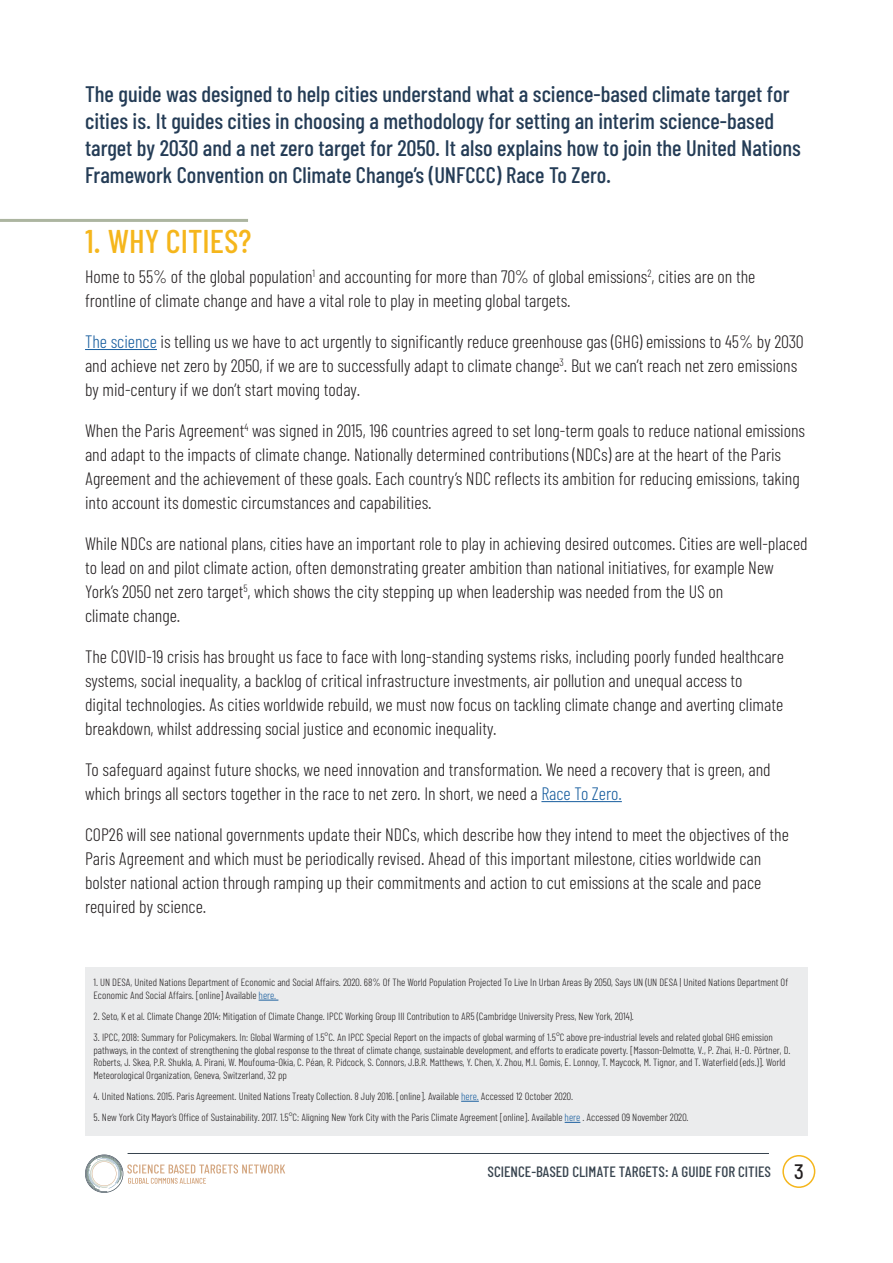
<style>
.page{position:relative;width:893px;height:1263px;background:#fff}
.page>*{position:absolute;margin:0;border:0;box-sizing:border-box;transform-origin:0 0}
.t1{font:500 33px "Barlow Condensed";color:#f5b61c}
.t2{font:500 22.5px/27px "Barlow Condensed";color:#243c56}
.t3{font:500 21px "Barlow Condensed";color:#231f20}
.t4{font:300 18px/24px "Barlow Condensed";color:#231f20}
.t5{font:500 15px "Barlow Condensed";color:#38444f}
.t6{font:300 10.5px/12.6px "Barlow Condensed";color:#231f20}
.s1{color:#175d9e}
</style>
<div class="page">
<svg style="left:85px;top:1154px;width:200px;height:39px"></svg>
<div style="left:782px;top:1155px;width:33px;height:33px;border:2px solid #f5b61c;border-radius:50%"></div>
<hr style="left:128px;top:1153px;width:641px;height:1px;background:#38444f">
<hr style="left:85px;top:349px;width:72px;height:1px;background:#175d9e">
<hr style="left:541px;top:801px;width:81px;height:1px;background:#175d9e">
<div style="left:85px;top:967px;width:722px;height:169px;background:#ebeced"></div>
<svg style="left:259px;top:1000px;width:19px;height:1px"></svg>
<svg style="left:461px;top:1101px;width:18px;height:1px"></svg>
<svg style="left:565px;top:1122px;width:15px;height:1px"></svg>
<hr style="left:0;top:219px;width:248px;height:3px;background:#acb5a0">
<p class="t2" style="left:85px;top:80px;width:717px">The guide was designed to help cities understand what a science-based climate target for cities It.is guides cities in choosing a methodology for setting an interim science-based target by 2030 and a net zero target for 2050. It also explains how to join the United Nations Framework Convention on Climate Change (s ’ UNFCCC) Race To Zero.</p>
<p class="t1" style="left:85px;top:220px;width:168px">1. WHY CITIES?</p>
<p class="t6" style="left:647px;top:266px;width:6px">2</p>
<p class="t6" style="left:313px;top:266px;width:4px">1</p>
<p class="t4" style="left:85px;top:264px;width:672px">Home to 55% of the global population and accounting for more than 70% of global emissions , cities are on the</p>
<p class="t4" style="left:85px;top:288px;width:487px">frontline of climate change and have a vital role to play in meeting global targets.</p>
<p class="t4" style="left:85px;top:329px;width:720px"><span class="s1">The science</span> is telling us we have to act urgently to significantly reduce greenhouse gas (GHG) emissions to 45% by 2030</p>
<p class="t6" style="left:559px;top:355px;width:6px">3</p>
<p class="t4" style="left:85px;top:353px;width:714px">and achieve net zero by 2050, if we are to successfully adapt to climate change . But we cant’ reach net zero emissions by mid-century if we dont’ start moving today.</p>
<p class="t6" style="left:244px;top:420px;width:5px">4</p>
<p class="t4" style="left:85px;top:418px;width:722px">When the Paris Agreement was signed in 2015, 196 countries agreed to set long term goals to reduce national emissions</p>
<p class="t4" style="left:85px;top:418px;width:716px;text-indent:475px">-<br>and adapt to the impacts of climate change. Nationally determined contributions (NDCs) are at the heart of the Paris Agreement and the achievement of these goals. Each countrys’ NDC reflects its ambition for reducing emissions, taking into account its domestic circumstances and capabilities.</p>
<p class="t4" style="left:85px;top:531px;width:724px">While NDCs are national plans, cities have an important role to play in achieving desired outcomes. Cities are well-placed to lead on and pilot climate action, often demonstrating greater ambition than national initiatives, for example New</p>
<p class="t6" style="left:243px;top:581px;width:6px">5</p>
<p class="t4" style="left:85px;top:579px;width:640px">Yorks’ 2050 net zero target , which shows the city stepping up when leadership was needed from the US on climate change.</p>
<p class="t4" style="left:85px;top:644px;width:700px">The COVID-19 crisis has brought us face to face with long-standing systems risks, including poorly funded healthcare systems, social inequality a, backlog of critical infrastructure investments, air pollution and unequal access to digital technologies. As cities worldwide rebuild, we must now focus on tackling climate change and averting climate breakdown, whilst addressing social justice and economic inequality.</p>
<p class="t4" style="left:85px;top:757px;width:687px">To safeguard against future shocks, we need innovation and transformation. We need a recovery that is green, and which brings all sectors together in the race to net zero In. short, we need a <span class="s1">Race To Zero.</span></p>
<p class="t4" style="left:85px;top:822px;width:705px">COP26 will see national governments update their NDCs, which describe how they intend to meet the objectives of the Paris Agreement and which must be periodically revised. Ahead of this important milestone, cities worldwide can bolster national action through ramping up their commitments and action to cut emissions at the scale and pace required by science.</p>
<p class="t6" style="left:94px;top:976px;width:696px">1. UN DESA, United Nations Department of Economic and Social Affairs. 2020. 68% Of The World Population Projected To Live In Urban Areas By 2050, Says UN (UN DESA | United Nations Department Of<br>Economic And Social Affairs [. online] Available <span class="s1">here.</span></p>
<p class="t6" style="left:94px;top:1010px;width:542px">2. Seto etK, .a l Climate Change 2014: Mitigation of Climate Change. IPCC Working Group III Contribution to AR5 (Cambridge University Press, New York, 2014 .(</p>
<p class="t6" style="left:94px;top:1031px;width:698px">3. IPCC, 2018: Summary for Policymakers In. : Global Warming of 1.5° .C An IPCC Special Report on the impacts of global warming of 1.5°C above pre-industrial levels and related global GHG emission pathways in, the context of strengthening the global response to the threat of climate change, sustainable development, and efforts to eradicate poverty [. Masson-Delmotte .P. ,V, Zhai H, .O. - Pörtner .D, Roberts .J, Skea .R.P, Shukla .A, Pirani .W, Moufouma-Okia .C, Péan .R, Pidcock .S, Connors .R.B.J, Matthews .Y, Chen .X, Zhou .I.M, Gomis .E, Lonnoy .T, Maycock .M, Tignor, and .T Waterfield (eds .) ]. World Meteorological Organization, Geneva, Switzerland, 32 pp</p>
<p class="t6" style="left:94px;top:1090px;width:481px">4. United Nations. 2015. Paris Agreement. United Nations Treaty Collection 8. July 2016. [online .] Available <span class="s1">here.</span> Accessed 12 October 2020.</p>
<p class="t6" style="left:94px;top:1111px;width:597px">5. New York City Mayors’ Office of Sustainability. 2017. 1.5° :C Aligning New York City with the Paris Climate Agreement [online .] Available <span class="s1">here</span> . Accessed 09 November 2020.</p>
<p class="t5" style="left:488px;top:1162px;width:285px">SCIENCE-BASED CLIMATE TARGETS A: GUIDE FOR CITIES</p>
<p class="t3" style="left:794px;top:1158px;width:11px">3</p>
</div>
